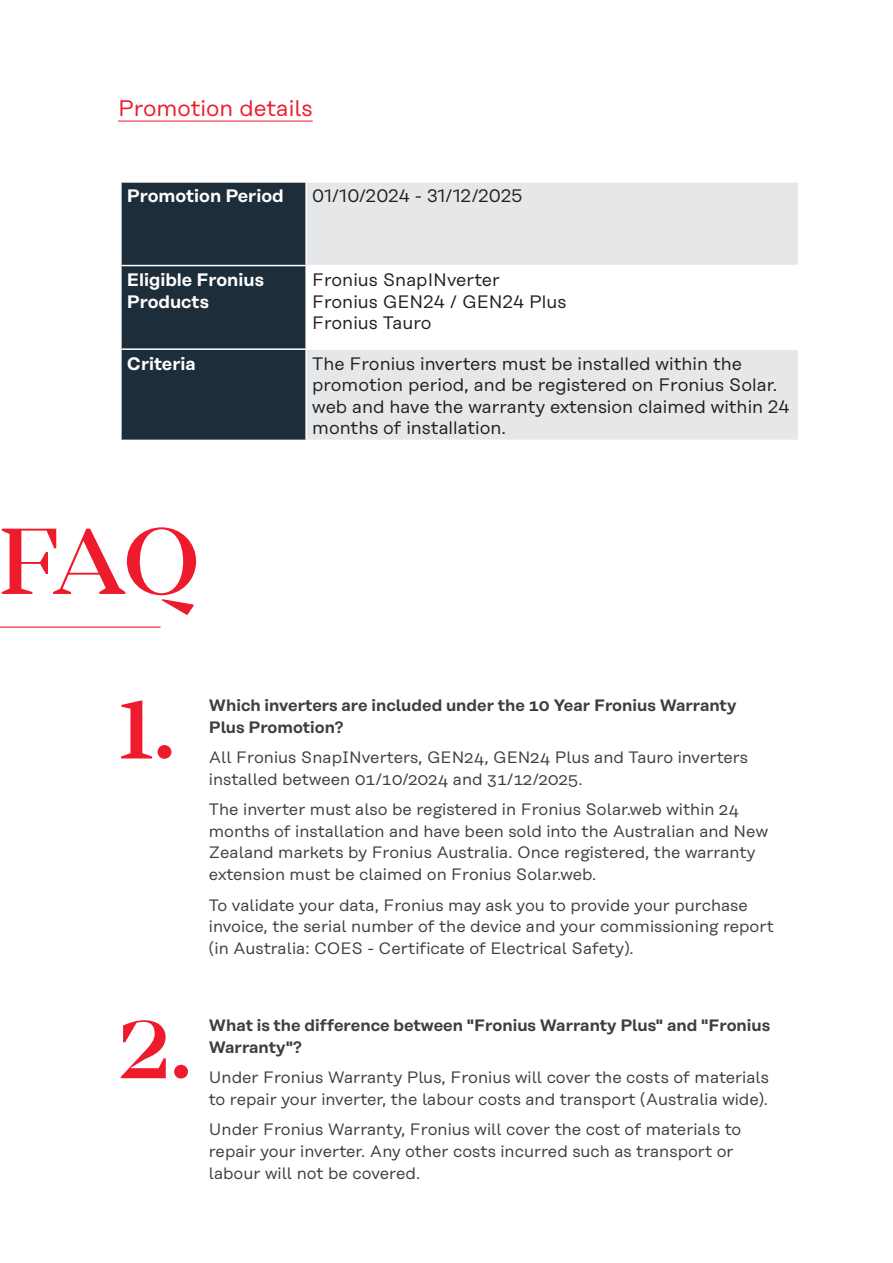
<style>
.page{position:relative;width:893px;height:1263px;background:#fff}
.page>*{position:absolute;margin:0;border:0;box-sizing:border-box;transform-origin:0 0}
.t1{font:500 97.5px/164.6px "Mirador";color:#ee1b2d;text-align:right}
.t2{font:22.5px "Rational Text";color:#ee1b2d}
.t3{font:18px/21.6px "Rational Display";color:#231f20}
.t4{font:600 18px/21.6px "Rational Display";color:#fff}
.t5{font:16.5px/21.8px "Rational Text";color:#3e3e3f}
.t6{font:600 16.5px/21.8px "Rational Text";color:#3e3e3f}
</style>
<div class="page">
<hr style="left:0;top:626px;width:161px;height:2px;background:#ee1b2d">
<hr style="left:118px;top:121px;width:195px;height:1px;background:#ee1b2d">
<div style="left:122px;top:183px;width:183px;height:257px;background:#1e2d3a"></div>
<div style="left:307px;top:183px;width:491px;height:257px;background:#e6e7e9"></div>
<div style="left:306px;top:266px;width:493px;height:83px;background:#fff"></div>
<hr style="left:120px;top:265px;width:186px;height:1px;background:#fff">
<hr style="left:120px;top:348px;width:186px;height:2px;background:#fff">
<hr style="left:306px;top:265px;width:493px;height:1px;background:#fff">
<hr style="left:306px;top:348px;width:493px;height:2px;background:#fff">
<h2 class="t2" style="left:118px;top:95px;width:196px">Promotion details</h2>
<p class="t4" style="left:127px;top:185px;width:158px">Promotion Period</p>
<p class="t3" style="left:312px;top:185px;width:212px">01/10/2024 - 31/12/2025</p>
<p class="t4" style="left:127px;top:269px;width:139px">Eligible Fronius<br>Products</p>
<p class="t3" style="left:312px;top:269px;width:256px">Fronius SnapINverter<br>Fronius GEN24 / GEN24 Plus<br>Fronius Tauro</p>
<p class="t4" style="left:127px;top:352px;width:70px">Criteria</p>
<p class="t3" style="left:312px;top:352px;width:479px">The Fronius inverters must be installed within the promotion period, and be registered on Fronius Solar. web and have the warranty extension claimed within 24 months of installation.</p>
<h1 class="t1" style="left:-1px;top:480px;width:203px">FAQ<br>1.</h1>
<p class="t6" style="left:209px;top:694px;width:529px">Which inverters are included under the 10 Year Fronius Warranty<br>Plus Promotion?</p>
<p class="t5" style="left:209px;top:746px;width:541px">All Fronius SnapINverters, GEN24, GEN24 Plus and Tauro inverters installed between 01/10/2024 and 31/12/2025.</p>
<p class="t5" style="left:209px;top:798px;width:561px">The inverter must also be registered in Fronius Solar.web within 24 months of installation and have been sold into the Australian and New Zealand markets by Fronius Australia. Once registered, the warranty extension must be claimed on Fronius Solar.web.</p>
<p class="t5" style="left:209px;top:894px;width:566px">To validate your data, Fronius may ask you to provide your purchase invoice, the serial number of the device and your commissioning report (in Australia: COES - Certificate of Electrical Safety).</p>
<h1 class="t1" style="left:118px;top:964px;width:74px">2.</h1>
<p class="t6" style="left:209px;top:1014px;width:563px">What is the difference between "Fronius Warranty Plus" and "Fronius<br>Warranty"?</p>
<p class="t5" style="left:209px;top:1066px;width:562px">Under Fronius Warranty Plus, Fronius will cover the costs of materials to repair your inverter, the labour costs and transport (Australia wide).</p>
<p class="t5" style="left:209px;top:1118px;width:534px">Under Fronius Warranty, Fronius will cover the cost of materials to repair your inverter. Any other costs incurred such as transport or labour will not be covered.</p>
</div>
